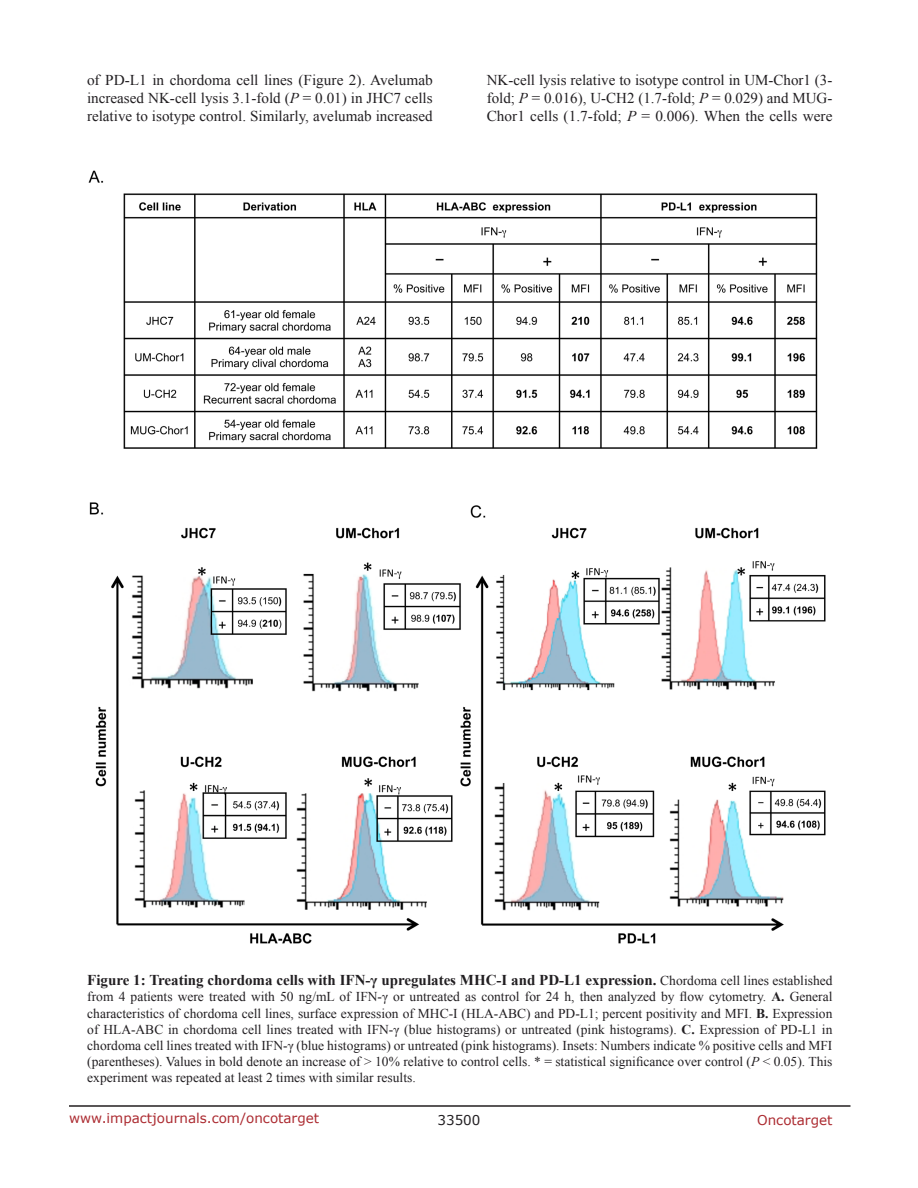
<style>
.page{position:relative;width:918px;height:1188px;background:#fff}
.page>*{position:absolute;margin:0;border:0;box-sizing:border-box;transform-origin:0 0}
.t1{font:15px/18px "Times New Roman";color:#221f22;text-align:justify}
.t2{font:700 15px "Times New Roman";color:#221f22}
.t3{font:13.5px/16.2px "Times New Roman";color:#221f22;text-align:justify}
.t4{font:13.5px "Verdana";color:#ac2b31}
.t5{font:13.5px "Verdana";color:#221f22}
.s1{font-style:italic}
.s2{font-weight:400;font-size:13.5px}
.s3{font-weight:700}
</style>
<div class="page">
<hr style="left:69px;top:1105px;width:781px;height:2px;background:#231f20">
<img style="left:88px;top:170px;width:738px;height:774px">
<p class="t1" style="left:87px;top:71px;width:347px">of PD-L1 in chordoma cell lines (Figure 2). Avelumab increased NK-cell lysis 3.1-fold (<span class="s1">P</span> = 0.01) in JHC7 cells relative to isotype control. Similarly, avelumab increased</p>
<p class="t1" style="left:487px;top:71px;width:347px">NK-cell lysis relative to isotype control in UM-Chor1 (3- fold; <span class="s1">P</span> = 0.016), U-CH2 (1.7-fold; <span class="s1">P</span> = 0.029) and MUG-Chor1 cells (1.7-fold; <span class="s1">P</span> = 0.006). When the cells were</p>
<p class="t2" style="left:87px;top:970px;width:747px">Figure 1: Treating chordoma cells with IFN-γ upregulates MHC-I and PD-L1 expression. <span class="s2">Chordoma cell lines established</span></p>
<p class="t3" style="left:87px;top:989px;width:747px">from 4 patients were treated with 50 ng/mL of IFN-γ or untreated as control for 24 h, then analyzed by flow cytometry. <span class="s3">A.</span> General characteristics of chordoma cell lines, surface expression of MHC-I (HLA-ABC) and PD-L1; percent positivity and MFI. <span class="s3">B.</span> Expression of HLA-ABC in chordoma cell lines treated with IFN-γ (blue histograms) or untreated (pink histograms). <span class="s3">C.</span> Expression of PD-L1 in chordoma cell lines treated with IFN-γ (blue histograms) or untreated (pink histograms). Insets: Numbers indicate % positive cells and MFI (parentheses). Values in bold denote an increase of &gt; 10% relative to control cells. * = statistical significance over control (<span class="s1">P</span> &lt; 0.05). This experiment was repeated at least 2 times with similar results.</p>
<p class="t4" style="left:69px;top:1109px;width:252px">www.impactjournals.com/oncotarget</p>
<p class="t5" style="left:438px;top:1111px;width:44px">33500</p>
<p class="t4" style="left:757px;top:1111px;width:77px">Oncotarget</p>
</div>
